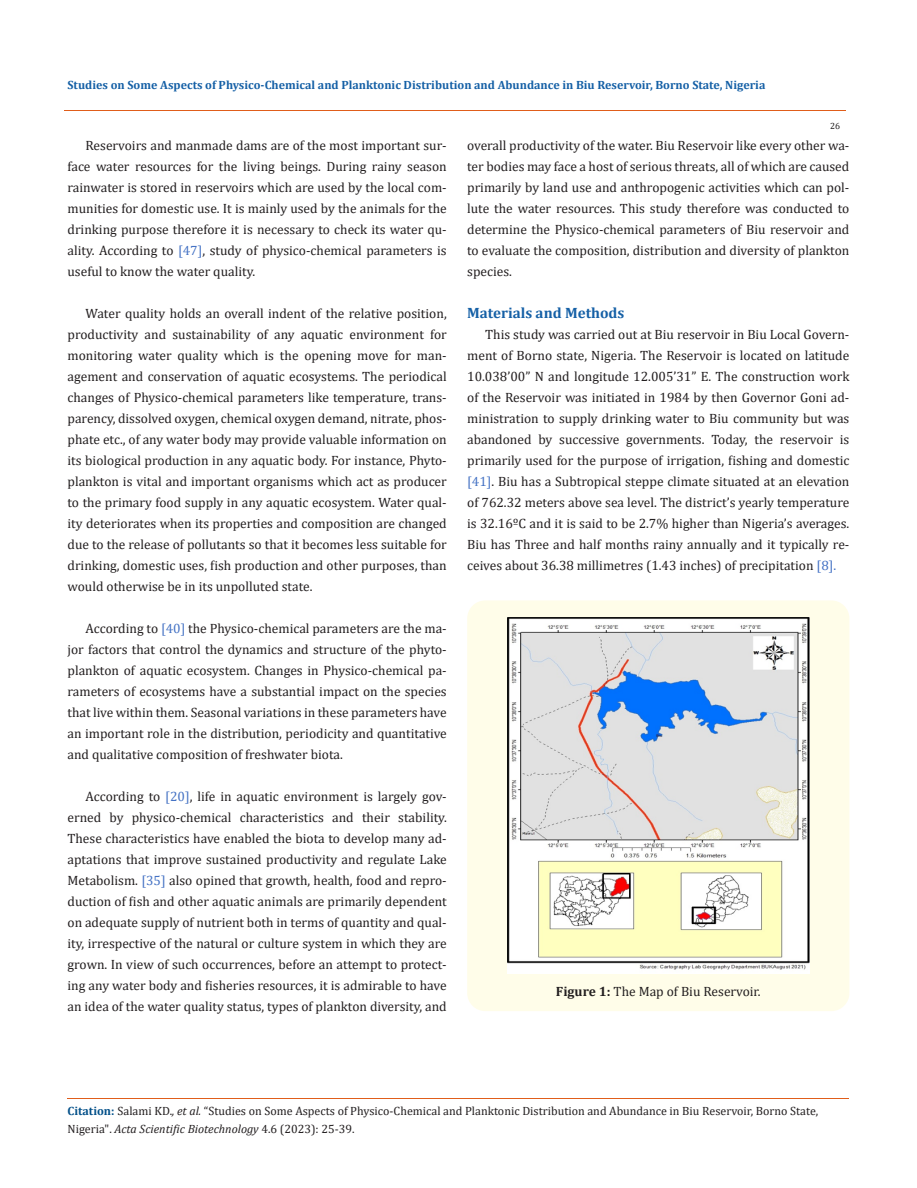
<style>
.page{position:relative;width:917px;height:1188px;background:#fff}
.page>*{position:absolute;margin:0;border:0;box-sizing:border-box;transform-origin:0 0}
.t1{font:700 15px "Cambria";color:#1560a6}
.Body_Text{font:13.5px/21px "Cambria";color:#231f20;text-align:justify}
.t2{font:12px/18px "Cambria";color:#231f20}
.t3{font:700 12px "Cambria";color:#1560a6}
.t4{font:9px "Cambria";color:#231f20}
.s1{color:#4472c4}
.s2{font-weight:700}
.s3{font-weight:700;color:#035089}
.s4{font-style:italic}
</style>
<div class="page">
<hr style="left:64px;top:111px;width:782px;height:1px;background:#e05d1a">
<div style="left:467px;top:600px;width:382px;height:411px;background:#fffde9;border-radius:18px"></div>
<img style="left:507px;top:618px;width:302px;height:355px">
<hr style="left:67px;top:1098px;width:782px;height:1px;background:#e05d1a">
<p class="t3" style="left:67px;top:76px;width:699px">Studies on Some Aspects of Physico-Chemical and Planktonic Distribution and Abundance in Biu Reservoir, Borno State, Nigeria</p>
<p class="t4" style="left:830px;top:120px;width:11px">26</p>
<p class="Body_Text" style="left:67px;top:135px;width:381px;text-indent:18px">Reservoirs and manmade dams are of the most important sur&shy;face water resources for the living beings. During rainy season rainwater is stored in reservoirs which are used by the local com&shy;munities for domestic use. It is mainly used by the animals for the drinking purpose therefore it is necessary to check its water qu&shy;ality. According to <span class="s1">[47]</span>, study of physico-chemical parameters is useful to know the water quality.</p>
<p class="Body_Text" style="left:67px;top:303px;width:381px;text-indent:18px">Water quality holds an overall indent of the relative position, productivity and sustainability of any aquatic environment for monitoring water quality which is the opening move for man&shy;agement and conservation of aquatic ecosystems. The periodical changes of Physico-chemical parameters like temperature, trans&shy;parency, dissolved oxygen, chemical oxygen demand, nitrate, phos&shy;phate etc., of any water body may provide valuable information on its biological production in any aquatic body. For instance, Phyto&shy;plankton is vital and important organisms which act as producer to the primary food supply in any aquatic ecosystem. Water qual&shy;ity deteriorates when its properties and composition are changed due to the release of pollutants so that it becomes less suitable for drinking, domestic uses, fish production and other purposes, than would otherwise be in its unpolluted state.</p>
<p class="Body_Text" style="left:67px;top:618px;width:381px;text-indent:18px">According to <span class="s1">[40]</span> the Physico-chemical parameters are the ma&shy;jor factors that control the dynamics and structure of the phyto&shy;plankton of aquatic ecosystem. Changes in Physico-chemical pa&shy;rameters of ecosystems have a substantial impact on the species that live within them. Seasonal variations in these parameters have an important role in the distribution, periodicity and quantitative and qualitative composition of freshwater biota.</p>
<p class="Body_Text" style="left:67px;top:786px;width:381px;text-indent:18px">According to <span class="s1">[20]</span>, life in aquatic environment is largely gov&shy;erned by physico-chemical characteristics and their stability.<br>These characteristics have enabled the biota to develop many ad&shy;aptations that improve sustained productivity and regulate Lake Metabolism. <span class="s1">[35]</span> also opined that growth, health, food and repro&shy;duction of fish and other aquatic animals are primarily dependent on adequate supply of nutrient both in terms of quantity and qual&shy;ity, irrespective of the natural or culture system in which they are grown. In view of such occurrences, before an attempt to protect&shy;ing any water body and fisheries resources, it is admirable to have an idea of the water quality status, types of plankton diversity, and</p>
<p class="Body_Text" style="left:467px;top:135px;width:384px">overall productivity of the water. Biu Reservoir like every other wa&shy;ter bodies may face a host of serious threats, all of which are caused primarily by land use and anthropogenic activities which can pol&shy;lute the water resources. This study therefore was conducted to determine the Physico-chemical parameters of Biu reservoir and to evaluate the composition, distribution and diversity of plankton species.</p>
<p class="t1" style="left:467px;top:302px;width:159px">Materials and Methods</p>
<p class="Body_Text" style="left:467px;top:324px;width:384px;text-indent:18px">This study was carried out at Biu reservoir in Biu Local Govern&shy;ment of Borno state, Nigeria. The Reservoir is located on latitude 10.038’00” N and longitude 12.005’31” E. The construction work of the Reservoir was initiated in 1984 by then Governor Goni ad&shy;ministration to supply drinking water to Biu community but was abandoned by successive governments. Today, the reservoir is primarily used for the purpose of irrigation, fishing and domestic <span class="s1">[41]</span>. Biu has a Subtropical steppe climate situated at an elevation of 762.32 meters above sea level. The district’s yearly temperature is 32.16ºC and it is said to be 2.7% higher than Nigeria’s averages.<br>Biu has Three and half months rainy annually and it typically re&shy;ceives about 36.38 millimetres (1.43 inches) of precipitation <span class="s1">[8].</span></p>
<p class="Body_Text" style="left:556px;top:981px;width:206px"><span class="s2">Figure 1:</span> The Map of Biu Reservoir.</p>
<p class="t2" style="left:67px;top:1102px;width:752px"><span class="s3">Citation:</span> Salami KD.<span class="s4">, et al.</span> “Studies on Some Aspects of Physico-Chemical and Planktonic Distribution and Abundance in Biu Reservoir, Borno State,<br>Nigeria". <span class="s4">Acta Scientific Biotechnology</span> 4.6 (2023): 25-39.</p>
</div>
